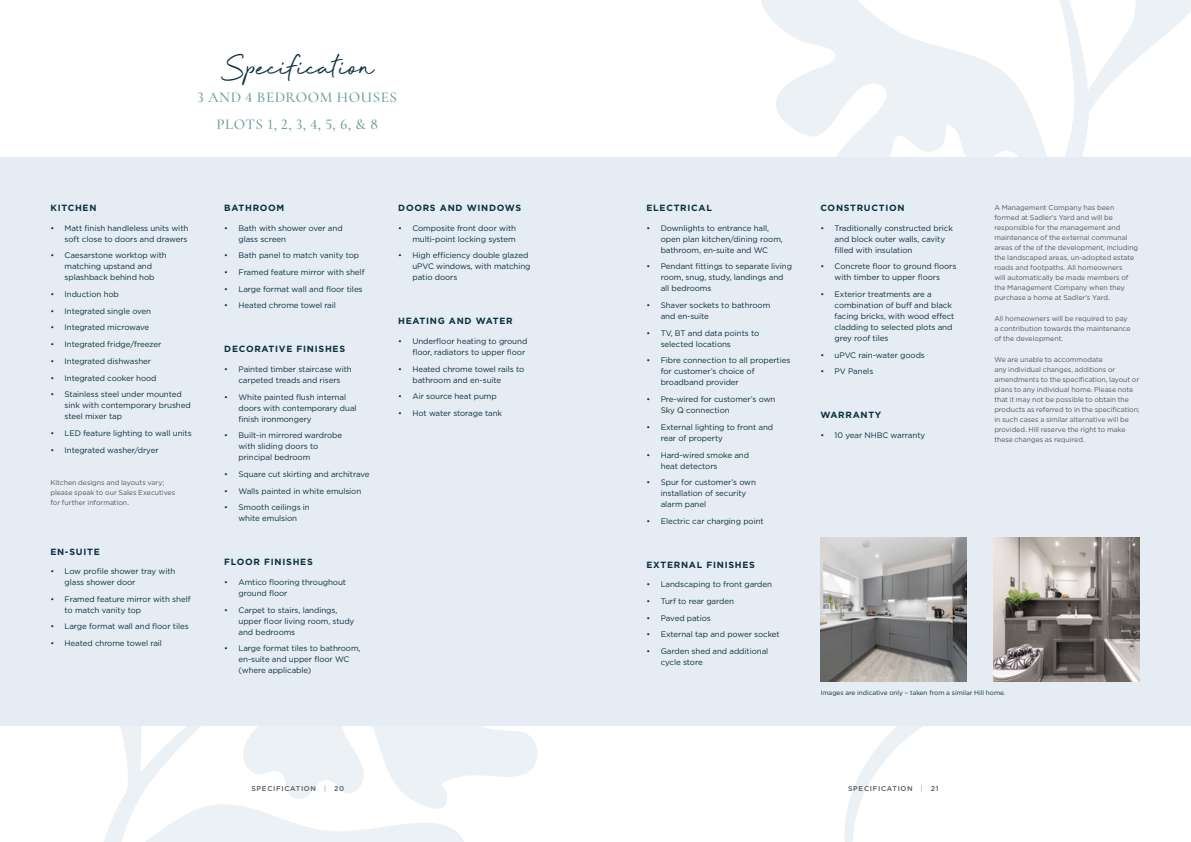
<style>
.page{position:relative;width:1191px;height:842px;background:#fff}
.page>*{position:absolute;margin:0;border:0;box-sizing:border-box;transform-origin:0 0}
.t1{font:40px "Beyond Infinity";color:#0b3041}
.t2{font:500 15px/26.3px "Cormorant Infant";letter-spacing:.035em;color:#6b9c9d;text-align:center}
.t3{font:700 9px "Gotham";letter-spacing:.08em;color:#0b3041}
.t4{font:8px/11px "Gotham";letter-spacing:-.01em;color:#0b3041}
.t5{font:7px/10px "Gotham";letter-spacing:-.005em;color:#575756}
.t6{font:500 7px "Gotham";letter-spacing:.1em;color:#575756}
.t7{font:6.5px "Gotham";letter-spacing:-.01em;color:#0b3041}
.s1{font-weight:300}
</style>
<div class="page">
<svg style="left:843px;top:0;width:331px;height:842px"></svg>
<svg style="left:1078px;top:0;width:113px;height:140px"></svg>
<svg style="left:761px;top:0;width:297px;height:157px;fill:#ecf1f6"></svg>
<svg style="left:472px;top:725px;width:68px;height:52px;fill:#ecf1f6"></svg>
<svg style="left:0;top:725px;width:472px;height:117px"></svg>
<div style="left:0;top:157px;width:1191px;height:568px;background:#e5ecf3"></div>
<img style="left:820px;top:537px;width:147px;height:144px">
<img style="left:993px;top:537px;width:147px;height:144px">
<h1 class="t1" style="left:221px;top:43px;width:154px">Specification</h1>
<h2 class="t2" style="left:197px;top:84px;width:201px">3 AND 4 BEDROOM HOUSES<br>PLOTS 1, 2, 3, 4, 5, 6, &amp; 8</h2>
<p class="t3" style="left:50px;top:202px;width:48px">KITCHEN</p>
<p class="t4" style="left:50px;top:222px;width:139px;text-align:right">• Matt finish handleless units with soft close to doors and drawers</p>
<p class="t4" style="left:50px;top:250px;width:118px;text-align:center">• Caesarstone worktop with matching upstand and splashback behind hob</p>
<p class="t4" style="left:50px;top:289px;width:70px">• Induction hob</p>
<p class="t4" style="left:50px;top:305px;width:102px">• Integrated single oven</p>
<p class="t4" style="left:50px;top:322px;width:100px">• Integrated microwave</p>
<p class="t4" style="left:50px;top:339px;width:113px">• Integrated fridge/freezer</p>
<p class="t4" style="left:50px;top:355px;width:102px">• Integrated dishwasher</p>
<p class="t4" style="left:50px;top:372px;width:108px">• Integrated cooker hood</p>
<p class="t4" style="left:65px;top:389px;width:128px;text-indent:-14px">• Stainless steel under mounted sink with contemporary brushed steel mixer tap</p>
<p class="t4" style="left:50px;top:427px;width:143px">• LED feature lighting to wall units</p>
<p class="t4" style="left:50px;top:444px;width:110px">• Integrated washer/dryer</p>
<p class="t5" style="left:50px;top:477px;width:126px">Kitchen designs and layouts vary; please speak to our Sales Executives for further information.</p>
<p class="t3" style="left:50px;top:545px;width:51px">EN-SUITE</p>
<p class="t4" style="left:65px;top:565px;width:112px;text-indent:-14px">• Low profile shower tray with glass shower door</p>
<p class="t4" style="left:65px;top:593px;width:128px;text-indent:-14px">• Framed feature mirror with shelf to match vanity top</p>
<p class="t4" style="left:50px;top:621px;width:140px">• Large format wall and floor tiles</p>
<p class="t4" style="left:50px;top:637px;width:113px">• Heated chrome towel rail</p>
<p class="t3" style="left:224px;top:202px;width:62px">BATHROOM</p>
<p class="t4" style="left:238px;top:222px;width:106px;text-indent:-14px">• Bath with shower over and glass screen</p>
<p class="t4" style="left:224px;top:250px;width:136px">• Bath panel to match vanity top</p>
<p class="t4" style="left:224px;top:267px;width:142px">• Framed feature mirror with shelf</p>
<p class="t4" style="left:224px;top:283px;width:140px">• Large format wall and floor tiles</p>
<p class="t4" style="left:224px;top:300px;width:113px">• Heated chrome towel rail</p>
<p class="t3" style="left:224px;top:343px;width:122px">DECORATIVE FINISHES</p>
<p class="t4" style="left:224px;top:363px;width:129px;text-align:center">• Painted timber staircase with carpeted treads and risers</p>
<p class="t4" style="left:238px;top:391px;width:120px;text-indent:-14px">• White painted flush internal doors with contemporary dual finish ironmongery</p>
<p class="t4" style="left:238px;top:430px;width:105px;text-indent:-14px">• Built-in mirrored wardrobe with sliding doors to principal bedroom</p>
<p class="t4" style="left:224px;top:468px;width:147px">• Square cut skirting and architrave</p>
<p class="t4" style="left:224px;top:485px;width:138px">• Walls painted in white emulsion</p>
<p class="t4" style="left:224px;top:502px;width:87px;text-align:center">• Smooth ceilings in white emulsion</p>
<p class="t3" style="left:224px;top:556px;width:90px">FLOOR FINISHES</p>
<p class="t4" style="left:238px;top:576px;width:109px;text-indent:-14px">• Amtico flooring throughout ground floor</p>
<p class="t4" style="left:238px;top:604px;width:117px;text-indent:-14px">• Carpet to stairs, landings, upper floor living room, study and bedrooms</p>
<p class="t4" style="left:238px;top:643px;width:123px;text-indent:-14px">• Large format tiles to bathroom, en-suite and upper floor WC (where applicable)</p>
<p class="t3" style="left:398px;top:202px;width:125px">DOORS AND WINDOWS</p>
<p class="t4" style="left:398px;top:222px;width:119px;text-align:right">• Composite front door with multi-point locking system</p>
<p class="t4" style="left:412px;top:250px;width:120px;text-indent:-14px">• High efficiency double glazed uPVC windows, with matching patio doors</p>
<p class="t3" style="left:398px;top:315px;width:116px">HEATING AND WATER</p>
<p class="t4" style="left:398px;top:335px;width:131px;text-align:right">• Underfloor heating to ground floor, radiators to upper floor</p>
<p class="t4" style="left:412px;top:363px;width:113px;text-indent:-14px">• Heated chrome towel rails to bathroom and en-suite</p>
<p class="t4" style="left:398px;top:391px;width:100px">• Air source heat pump</p>
<p class="t4" style="left:398px;top:407px;width:105px">• Hot water storage tank</p>
<p class="t3" style="left:646px;top:202px;width:67px">ELECTRICAL</p>
<p class="t4" style="left:660px;top:222px;width:124px;text-indent:-14px">• Downlights to entrance hall, open plan kitchen/dining room, bathroom, en-suite and WC</p>
<p class="t4" style="left:660px;top:261px;width:133px;text-indent:-14px">• Pendant fittings to separate living room, snug, study, landings and all bedrooms</p>
<p class="t4" style="left:660px;top:300px;width:111px;text-indent:-14px">• Shaver sockets to bathroom and en-suite</p>
<p class="t4" style="left:660px;top:327px;width:100px;text-indent:-14px">• TV, BT and data points to selected locations</p>
<p class="t4" style="left:660px;top:355px;width:131px;text-indent:-14px">• Fibre connection to all properties for customer’s choice of broadband provider</p>
<p class="t4" style="left:660px;top:394px;width:116px;text-indent:-14px">• Pre-wired for customer’s own<br>Sky Q connection</p>
<p class="t4" style="left:660px;top:421px;width:114px;text-indent:-14px">• External lighting to front and rear of property</p>
<p class="t4" style="left:660px;top:449px;width:90px;text-indent:-14px">• Hard-wired smoke and heat detectors</p>
<p class="t4" style="left:660px;top:477px;width:97px;text-indent:-14px">• Spur for customer’s own installation of security alarm panel</p>
<p class="t4" style="left:646px;top:515px;width:119px">• Electric car charging point</p>
<p class="t3" style="left:646px;top:559px;width:110px">EXTERNAL FINISHES</p>
<p class="t4" style="left:646px;top:579px;width:127px">• Landscaping to front garden</p>
<p class="t4" style="left:646px;top:595px;width:89px">• Turf to rear garden</p>
<p class="t4" style="left:646px;top:612px;width:66px">• Paved patios</p>
<p class="t4" style="left:646px;top:629px;width:135px">• External tap and power socket</p>
<p class="t4" style="left:660px;top:645px;width:109px;text-indent:-14px">• Garden shed and additional cycle store</p>
<p class="t3" style="left:820px;top:202px;width:86px">CONSTRUCTION</p>
<p class="t4" style="left:834px;top:222px;width:120px;text-indent:-14px">• Traditionally constructed brick and block outer walls, cavity filled with insulation</p>
<p class="t4" style="left:820px;top:261px;width:137px;text-align:center">• Concrete floor to ground floors with timber to upper floors</p>
<p class="t4" style="left:834px;top:289px;width:121px;text-indent:-14px">• Exterior treatments are a combination of buff and black facing bricks, with wood effect cladding to selected plots and grey roof tiles</p>
<p class="t4" style="left:820px;top:349px;width:106px">• uPVC rain-water goods</p>
<p class="t4" style="left:820px;top:366px;width:54px">• PV Panels</p>
<p class="t3" style="left:820px;top:409px;width:62px">WARRANTY</p>
<p class="t4" style="left:820px;top:429px;width:106px">• 10 year NHBC warranty</p>
<p class="t5" style="left:994px;top:202px;width:145px">A Management Company has been formed at Sadler’s Yard and will be responsible for the management and maintenance of the external communal areas of the of the development, including the landscaped areas, un-adopted estate roads and footpaths. All homeowners<br>will automatically be made members of the Management Company when they purchase a home at Sadler’s Yard.</p>
<p class="t5" style="left:994px;top:313px;width:138px">All homeowners will be required to pay a contribution towards the maintenance of the development.</p>
<p class="t5" style="left:994px;top:355px;width:147px">We are unable to accommodate<br>any individual changes, additions or amendments to the specification, layout or plans to any individual home. Please note that it may not be possible to obtain the products as referred to in the specification; in such cases a similar alternative will be provided. Hill reserve the right to make these changes as required.</p>
<p class="t7" style="left:820px;top:688px;width:186px">Images are indicative only – taken from a similar Hill home.</p>
<p class="t6" style="left:251px;top:784px;width:94px">SPECIFICATION <span class="s1">|</span> 20</p>
<p class="t6" style="left:848px;top:784px;width:92px">SPECIFICATION <span class="s1">|</span> 21</p>
</div>
